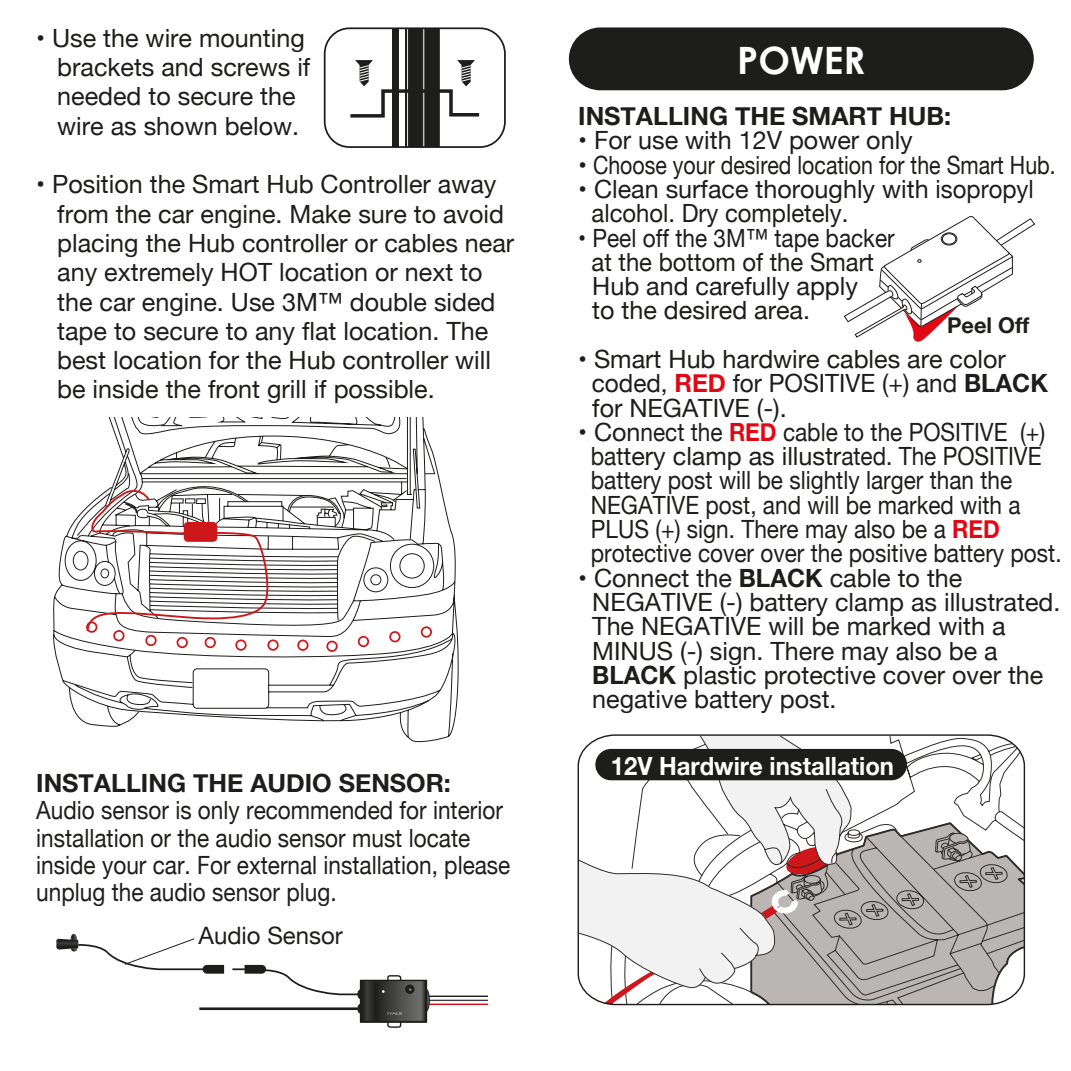
<style>
.page{position:relative;width:1071px;height:1071px;background:#fff}
.page>*{position:absolute;margin:0;border:0;box-sizing:border-box;transform-origin:0 0}
.t1{font:700 37.62px "Century Gothic";color:#fff}
.t2{font:25.2px/24.3px "Helvetica Neue";color:#1d1d1b}
.t3{font:25.2px/27.3px "Helvetica Neue";color:#1d1d1b;scale:.9 1}
.t4{font:700 25.2px "Helvetica Neue";color:#1d1d1b}
.t5{font:700 25.2px "Helvetica Neue";color:#fff;scale:.95 1}
.t6{font:23.97px "Helvetica Neue";color:#1d1d1b}
.t7{font:700 21.7px "Helvetica Neue";color:#1d1d1b}
.s1{font-weight:700;color:#e30613}
.s2{font-weight:700}
</style>
<div class="page">
<div style="left:569px;top:27px;width:465px;height:63px;background:#1d1d1b;border-radius:31px"></div>
<svg style="left:843px;top:216px;width:193px;height:126px"></svg>
<svg style="left:577px;top:734px;width:449px;height:272px"></svg>
<div style="left:595px;top:749px;width:312px;height:31px;background:#1d1d1b;border-radius:16px"></div>
<svg style="left:56px;top:934px;width:168px;height:40px"></svg>
<hr style="left:427px;top:996px;width:61px;height:1px;background:#1d1d1b">
<hr style="left:427px;top:1000px;width:61px;height:1px;background:#3c3c3b">
<hr style="left:427px;top:1004px;width:61px;height:1px;background:#e30613">
<div style="left:423px;top:989px;width:7px;height:23px;border:1px solid #1d1d1b;border-radius:50%"></div>
<hr style="left:199px;top:1007px;width:159px;height:3px;background:#1d1d1b">
<svg style="left:232px;top:965px;width:197px;height:63px"></svg>
<svg style="left:53px;top:417px;width:406px;height:326px"></svg>
<div style="left:113px;top:630px;width:12px;height:11px;border:2px solid #cd171a;border-radius:50%"></div>
<div style="left:145px;top:635px;width:12px;height:11px;border:2px solid #cd171a;border-radius:50%"></div>
<div style="left:177px;top:637px;width:11px;height:11px;border:2px solid #cd171a;border-radius:50%"></div>
<div style="left:205px;top:637px;width:11px;height:11px;border:2px solid #cd171a;border-radius:50%"></div>
<div style="left:235px;top:639px;width:12px;height:12px;border:2px solid #cd171a;border-radius:50%"></div>
<div style="left:267px;top:639px;width:12px;height:12px;border:2px solid #cd171a;border-radius:50%"></div>
<div style="left:297px;top:640px;width:12px;height:11px;border:2px solid #cd171a;border-radius:50%"></div>
<div style="left:326px;top:641px;width:12px;height:11px;border:2px solid #cd171a;border-radius:50%"></div>
<div style="left:358px;top:636px;width:11px;height:11px;border:2px solid #cd171a;border-radius:50%"></div>
<div style="left:389px;top:631px;width:12px;height:11px;border:2px solid #cd171a;border-radius:50%"></div>
<div style="left:421px;top:626px;width:11px;height:12px;border:2px solid #cd171a;border-radius:50%"></div>
<svg style="left:85px;top:417px;width:313px;height:216px"></svg>
<div style="left:184px;top:522px;width:33px;height:20px;background:#cd171a;border-radius:4px"></div>
<svg style="left:350px;top:30px;width:130px;height:115px"></svg>
<div style="left:324px;top:27px;width:182px;height:121px;border:2px solid #1d1d1b;border-radius:25px"></div>
<p class="t2" style="left:57px;top:24px;width:255px;line-height:29.4px;text-indent:-21px">• Use the wire mounting brackets and screws if needed to secure the wire as shown below.</p>
<p class="t2" style="left:57px;top:171px;width:459px;line-height:29.4px;text-indent:-21px">• Position the Smart Hub Controller away from the car engine. Make sure to avoid placing the Hub controller or cables near any extremely HOT location or next to the car engine. Use 3M™ double sided tape to secure to any flat location. The best location for the Hub controller will be inside the front grill if possible.</p>
<p class="t4" style="left:36px;top:763px;width:416px">INSTALLING THE AUDIO SENSOR:</p>
<p class="t3" style="left:36px;top:798px;width:528px">Audio sensor is only recommended for interior installation or the audio sensor must locate inside your car. For external installation, please unplug the audio sensor plug.</p>
<p class="t6" style="left:199px;top:918px;width:146px">Audio Sensor</p>
<h1 class="t1" style="left:737px;top:37px;width:130px">POWER</h1>
<p class="t4" style="left:578px;top:96px;width:374px">INSTALLING THE SMART HUB:</p>
<p class="t2" style="left:578px;top:130px;width:336px">• For use with 12V power only</p>
<p class="t2" style="left:578px;top:154px;width:479px">• Choose your desired location for the Smart Hub.</p>
<p class="t2" style="left:592px;top:178px;width:444px;text-indent:-13px">• Clean surface thoroughly with isopropyl alcohol. Dry completely.</p>
<p class="t3" style="left:592px;top:227px;width:338px;line-height:24.3px;text-indent:-13px">• Peel off the 3M™ tape backer at the bottom of the Smart<br>Hub and carefully apply<br>to the desired area.</p>
<p class="t2" style="left:592px;top:348px;width:458px;text-indent:-14px">• Smart Hub hardwire cables are color coded, <span class="s1">RED</span> for POSITIVE (+) and <span class="s2">BLACK </span>for NEGATIVE (-).</p>
<p class="t2" style="left:591px;top:421px;width:472px;text-indent:-13px">• Connect the <span class="s1">RED</span> cable to the POSITIVE (+) battery clamp as illustrated. The POSITIVE battery post will be slightly larger than the NEGATIVE post, and will be marked with a PLUS (+) sign. There may also be a <span class="s1">RED </span>protective cover over the positive battery post.</p>
<p class="t2" style="left:592px;top:567px;width:470px;text-indent:-14px">• Connect the <span class="s2">BLACK</span> cable to the NEGATIVE (-) battery clamp as illustrated.<br>The NEGATIVE will be marked with a MINUS (-) sign. There may also be a <span class="s2">BLACK</span> plastic protective cover over the negative battery post.</p>
<p class="t7" style="left:947px;top:309px;width:84px">Peel Off</p>
<p class="t5" style="left:611px;top:746px;width:300px">12V Hardwire installation</p>
</div>
